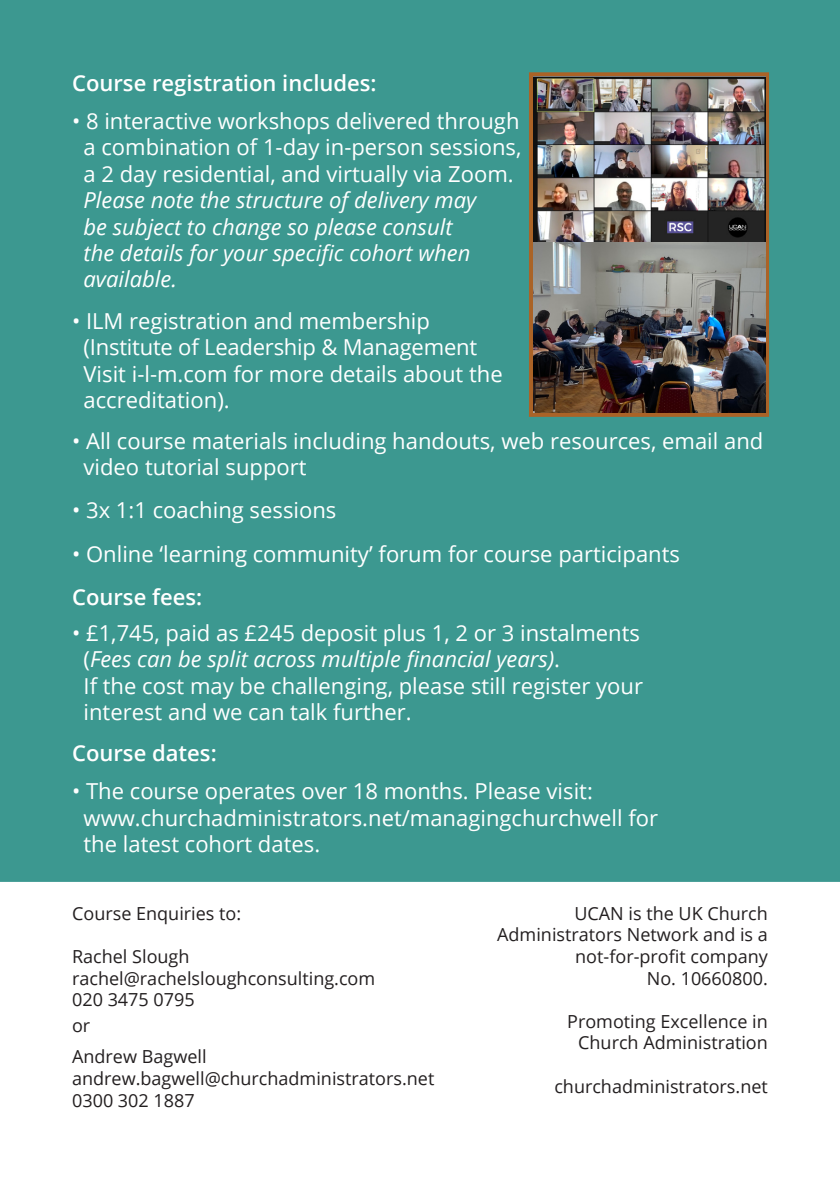
<style>
.page{position:relative;width:840px;height:1191px;background:#fff}
.page>*{position:absolute;margin:0;border:0;box-sizing:border-box;transform-origin:0 0}
.t1{font:22px "Open Sans";color:#fff}
.t2{font:italic 22px "Open Sans";color:#fff}
.t3{font:600 22px "Open Sans";color:#fff}
.t4{font:18px/21.6px "Open Sans";color:#231f20;text-align:right}
.s1{font-style:normal}
</style>
<div class="page">
<div style="left:0;top:0;width:839px;height:882px;background:#3c9890"></div>
<svg style="left:528px;top:72px;width:240px;height:345px;background:#8e6033"></svg>
<img style="left:533px;top:76px;width:231px;height:336px">
<p class="t3" style="left:72px;top:67px;width:306px">Course registration includes:</p>
<p class="t1" style="left:72px;top:106px;width:448px">• 8 interactive workshops delivered through</p>
<p class="t1" style="left:83px;top:132px;width:439px">a combination of 1-day in-person sessions,</p>
<p class="t1" style="left:83px;top:159px;width:431px">a 2 day residential, and virtually via Zoom.</p>
<p class="t2" style="left:83px;top:185px;width:394px">Please note the structure of delivery may</p>
<p class="t2" style="left:83px;top:211px;width:370px">be subject to change so please consult</p>
<p class="t2" style="left:83px;top:238px;width:388px">the details for your specific cohort when</p>
<p class="t2" style="left:83px;top:264px;width:95px">available.</p>
<p class="t1" style="left:72px;top:306px;width:359px">• ILM registration and membership</p>
<p class="t1" style="left:83px;top:332px;width:395px">(Institute of Leadership &amp; Management</p>
<p class="t1" style="left:83px;top:358px;width:420px">Visit i-l-m.com for more details about the</p>
<p class="t1" style="left:83px;top:385px;width:148px">accreditation).</p>
<p class="t1" style="left:72px;top:426px;width:692px">• All course materials including handouts, web resources, email and</p>
<p class="t1" style="left:83px;top:452px;width:224px">video tutorial support</p>
<p class="t1" style="left:72px;top:495px;width:266px">• 3x 1:1 coaching sessions</p>
<p class="t1" style="left:72px;top:538px;width:609px">• Online ‘learning community’ forum for course participants</p>
<p class="t3" style="left:72px;top:582px;width:132px">Course fees:</p>
<p class="t1" style="left:72px;top:618px;width:569px">• £1,745, paid as £245 deposit plus 1, 2 or 3 instalments</p>
<p class="t2" style="left:83px;top:644px;width:478px"><span class="s1">(</span>Fees can be split across multiple financial years)<span class="s1">.</span></p>
<p class="t1" style="left:83px;top:670px;width:560px">If the cost may be challenging, please still register your</p>
<p class="t1" style="left:83px;top:697px;width:329px">interest and we can talk further.</p>
<p class="t3" style="left:72px;top:738px;width:146px">Course dates:</p>
<p class="t1" style="left:72px;top:776px;width:522px">• The course operates over 18 months. Please visit:</p>
<p class="t1" style="left:83px;top:802px;width:576px">www.churchadministrators.net/managingchurchwell for</p>
<p class="t1" style="left:83px;top:829px;width:238px">the latest cohort dates.</p>
<p class="t4" style="left:72px;top:902px;width:170px">Course Enquiries to:</p>
<p class="t4" style="left:72px;top:945px;width:119px">Rachel Slough</p>
<p class="t4" style="left:72px;top:966px;width:304px">rachel@rachelsloughconsulting.com</p>
<p class="t4" style="left:72px;top:988px;width:124px">020 3475 0795</p>
<p class="t4" style="left:72px;top:1014px;width:20px">or</p>
<p class="t4" style="left:72px;top:1045px;width:136px">Andrew Bagwell</p>
<p class="t4" style="left:72px;top:1067px;width:363px">andrew.bagwell@churchadministrators.net</p>
<p class="t4" style="left:72px;top:1088px;width:124px">0300 302 1887</p>
<p class="t4" style="left:497px;top:902px;width:272px">UCAN is the UK Church<br>Administrators Network and is a not-for-profit company</p>
<p class="t4" style="left:646px;top:966px;width:123px">No. 10660800.</p>
<p class="t4" style="left:567px;top:1010px;width:202px">Promoting Excellence in</p>
<p class="t4" style="left:578px;top:1031px;width:191px">Church Administration</p>
<p class="t4" style="left:554px;top:1074px;width:215px">churchadministrators.net</p>
</div>
